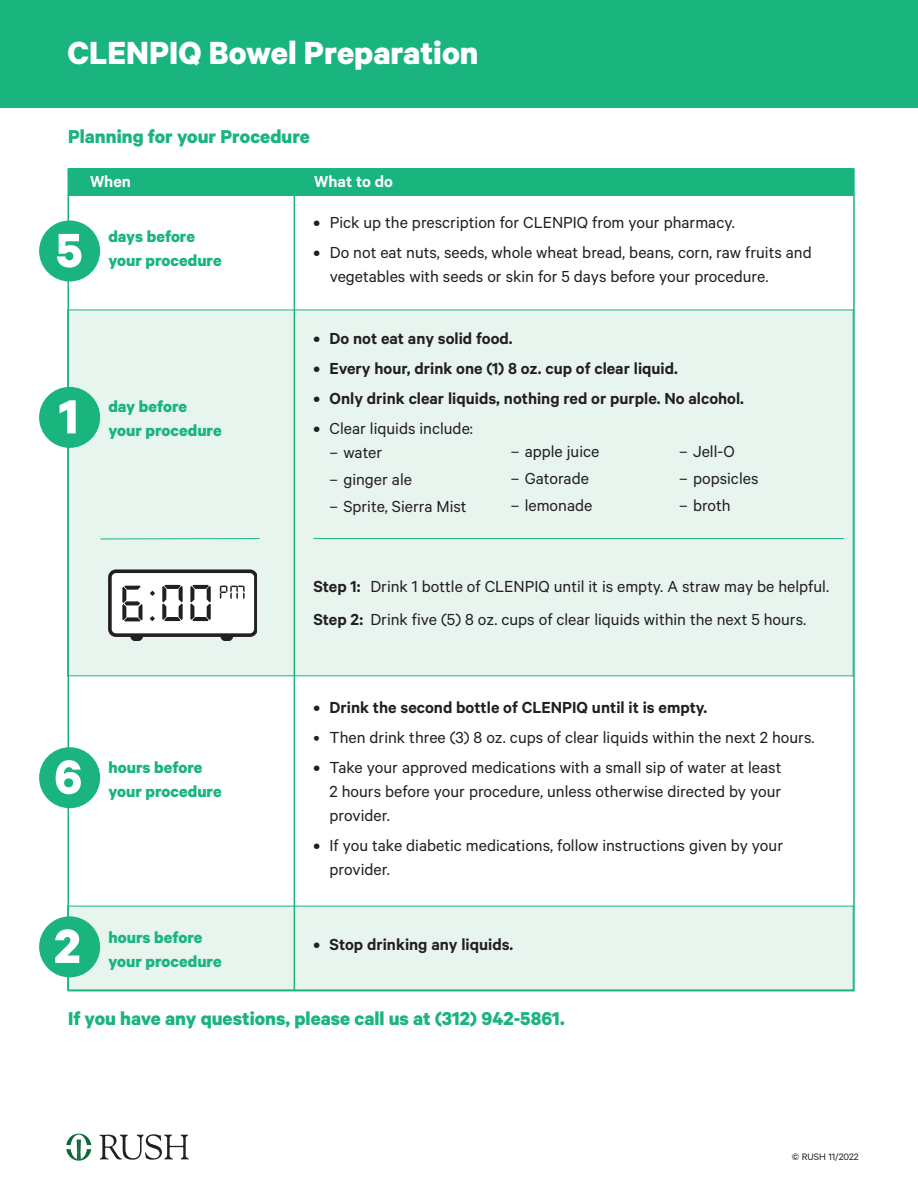
<style>
.page{position:relative;width:918px;height:1188px;background:#fff}
.page>*{position:absolute;margin:0;border:0;box-sizing:border-box;transform-origin:0 0}
.t1{font:700 54px "Calibre";color:#fff}
.t2{font:700 36px "Calibre";color:#fff}
.Subhead{font:700 21px "Calibre";color:#1ab47f}
.body{font:18px/24px "Calibre";color:#231f20}
.body-2{font:600 18px "Calibre";color:#231f20}
.body-3{font:700 18px/24px "Calibre";color:#1ab47f}
.Subhead-2{font:700 18px/24px "Calibre";color:#1ab47f}
.body-4{font:600 18px "Calibre";color:#fff}
.t3{font:10.5px "Calibre";color:#231f20}
.s1{font-weight:600}
</style>
<div class="page">
<svg style="left:66px;top:1134px;width:25px;height:27px"></svg>
<svg style="left:99px;top:1134px;width:90px;height:26px"></svg>
<div style="left:0;top:0;width:918px;height:108px;background:#1ab47f"></div>
<div style="left:68px;top:310px;width:785px;height:366px;background:#e8f5ef"></div>
<div style="left:68px;top:906px;width:785px;height:84px;background:#e8f5ef"></div>
<div style="left:68px;top:169px;width:786px;height:27px;background:#1ab47f"></div>
<hr style="left:294px;top:180px;width:1px;height:810px;background:#1ab47f">
<hr style="left:313px;top:538px;width:531px;height:1px;background:#1ab47f">
<hr style="left:100px;top:538px;width:160px;height:1px;background:#1ab47f">
<div style="left:39px;top:220px;width:61px;height:62px;background:#1ab47f;border-radius:50%"></div>
<div style="left:39px;top:387px;width:61px;height:61px;background:#1ab47f;border-radius:50%"></div>
<svg style="left:108px;top:569px;width:148px;height:72px;background:#c7c7c7"></svg>
<div style="left:39px;top:747px;width:61px;height:61px;background:#1ab47f;border-radius:50%"></div>
<div style="left:39px;top:916px;width:61px;height:61px;background:#1ab47f;border-radius:50%"></div>
<p class="t2" style="left:68px;top:30px;width:413px">CLENPIQ Bowel Preparation</p>
<p class="Subhead" style="left:68px;top:123px;width:243px">Planning for your Procedure</p>
<p class="body-4" style="left:90px;top:171px;width:42px">When</p>
<p class="body-4" style="left:314px;top:171px;width:80px">What to do</p>
<p class="t1" style="left:56px;top:217px;width:28px">5</p>
<p class="Subhead-2" style="left:108px;top:224px;width:115px">days before your procedure</p>
<p class="t1" style="left:59px;top:384px;width:21px">1</p>
<p class="Subhead-2" style="left:108px;top:394px;width:115px">day before your procedure</p>
<p class="t1" style="left:54px;top:744px;width:29px">6</p>
<p class="body-3" style="left:108px;top:755px;width:115px">hours before your procedure</p>
<p class="t1" style="left:54px;top:913px;width:28px">2</p>
<p class="body-3" style="left:108px;top:924px;width:115px">hours before your procedure</p>
<p class="body" style="left:314px;top:209px;width:423px"><span class="s1">•</span> Pick up the prescription for CLENPIQ from your pharmacy.</p>
<p class="body" style="left:330px;top:239px;width:484px;text-indent:-16px"><span class="s1">•</span> Do not eat nuts, seeds, whole wheat bread, beans, corn, raw fruits and vegetables with seeds or skin for 5 days before your procedure.</p>
<p class="body-2" style="left:313px;top:327px;width:201px">• Do not eat any solid food.</p>
<p class="body-2" style="left:313px;top:357px;width:366px">• Every hour, drink one (1) 8 oz. cup of clear liquid.</p>
<p class="body-2" style="left:313px;top:387px;width:432px">• Only drink clear liquids, nothing red or purple. No alcohol.</p>
<p class="body" style="left:313px;top:415px;width:161px"><span class="s1">•</span> Clear liquids include:</p>
<p class="body" style="left:330px;top:439px;width:54px">– water</p>
<p class="body" style="left:330px;top:466px;width:84px">– ginger ale</p>
<p class="body" style="left:330px;top:493px;width:139px">– Sprite, Sierra Mist</p>
<p class="body" style="left:511px;top:439px;width:90px">– apple juice</p>
<p class="body" style="left:511px;top:466px;width:80px">– Gatorade</p>
<p class="body" style="left:511px;top:493px;width:83px">– lemonade</p>
<p class="body" style="left:679px;top:439px;width:57px">– Jell-O</p>
<p class="body" style="left:679px;top:466px;width:81px">– popsicles</p>
<p class="body" style="left:679px;top:493px;width:53px">– broth</p>
<p class="body" style="left:313px;top:574px;width:517px"><span class="s1">Step 1:</span> Drink 1 bottle of CLENPIQ until it is empty. A straw may be helpful.</p>
<p class="body" style="left:313px;top:607px;width:494px"><span class="s1">Step 2:</span> Drink five (5) 8 oz. cups of clear liquids within the next 5 hours.</p>
<p class="body-2" style="left:313px;top:697px;width:395px">• Drink the second bottle of CLENPIQ until it is empty.</p>
<p class="body" style="left:313px;top:725px;width:503px">• Then drink three (3) 8 oz. cups of clear liquids within the next 2 hours.</p>
<p class="body" style="left:330px;top:755px;width:453px;text-align:justify;text-indent:-16px"><span class="s1">•</span> Take your approved medications with a small sip of water at least 2 hours before your procedure, unless otherwise directed by your provider.</p>
<p class="body" style="left:330px;top:833px;width:455px;text-indent:-16px"><span class="s1">•</span> If you take diabetic medications, follow instructions given by your provider.</p>
<p class="body-2" style="left:313px;top:934px;width:201px">• Stop drinking any liquids.</p>
<p class="Subhead" style="left:68px;top:1005px;width:498px">If you have any questions, please call us at (312) 942-5861.</p>
<p class="t3" style="left:792px;top:1151px;width:68px">© RUSH 11/2022</p>
</div>
